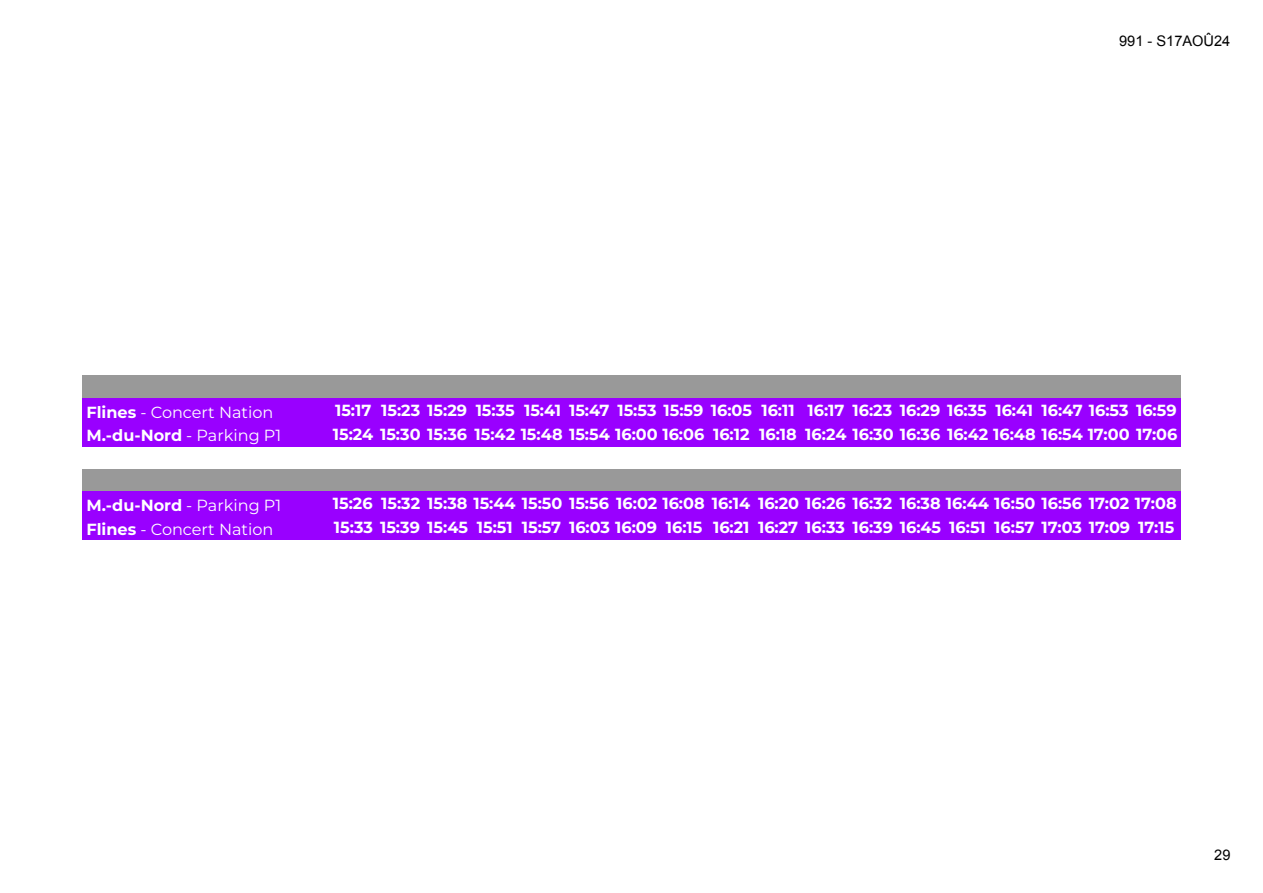
<style>
.page{position:relative;width:1263px;height:893px;background:#fff}
.page>*{position:absolute;margin:0;border:0;box-sizing:border-box;transform-origin:0 0}
.t1{font:700 16.05px/23.7px "Montserrat";color:#fff}
.t2{font:16.05px/23.7px "Montserrat";color:#fff}
.t3{font:14.7px "Arial";color:#000}
.s1{font-weight:700}
</style>
<div class="page">
<div style="left:82px;top:375px;width:247px;height:24px;background:#999"></div>
<div style="left:82px;top:398px;width:247px;height:48px;background:#90f"></div>
<div style="left:82px;top:469px;width:247px;height:23px;background:#999"></div>
<div style="left:82px;top:491px;width:247px;height:49px;background:#90f"></div>
<div style="left:329px;top:375px;width:852px;height:24px;background:#999"></div>
<div style="left:329px;top:398px;width:852px;height:48px;background:#90f"></div>
<div style="left:329px;top:469px;width:852px;height:23px;background:#999"></div>
<div style="left:329px;top:491px;width:852px;height:49px;background:#90f"></div>
<p class="t3" style="left:1119px;top:35px;width:113px">991 - S17AOÛ24</p>
<p class="t2" style="left:86px;top:400px;width:196px"><span class="s1">Flines</span> - Concert Nation<br><span class="s1">M.-du-Nord</span> - Parking P1</p>
<p class="t2" style="left:86px;top:493px;width:196px"><span class="s1">M.-du-Nord</span> - Parking P1<br><span class="s1">Flines</span> - Concert Nation</p>
<p class="t1" style="left:333px;top:398px;width:846px">15:17 15:23 15:29 15:35 15:41 15:47 15:53 15:59 16:05 16:11 16:17 16:23 16:29 16:35 16:41 16:47 16:53 16:59<br>15:24 15:30 15:36 15:42 15:48 15:54 16:00 16:06 16:12 16:18 16:24 16:30 16:36 16:42 16:48 16:54 17:00 17:06</p>
<p class="t1" style="left:333px;top:491px;width:845px">15:26 15:32 15:38 15:44 15:50 15:56 16:02 16:08 16:14 16:20 16:26 16:32 16:38 16:44 16:50 16:56 17:02 17:08<br>15:33 15:39 15:45 15:51 15:57 16:03 16:09 16:15 16:21 16:27 16:33 16:39 16:45 16:51 16:57 17:03 17:09 17:15</p>
<p class="t3" style="left:1214px;top:848px;width:18px">29</p>
</div>
